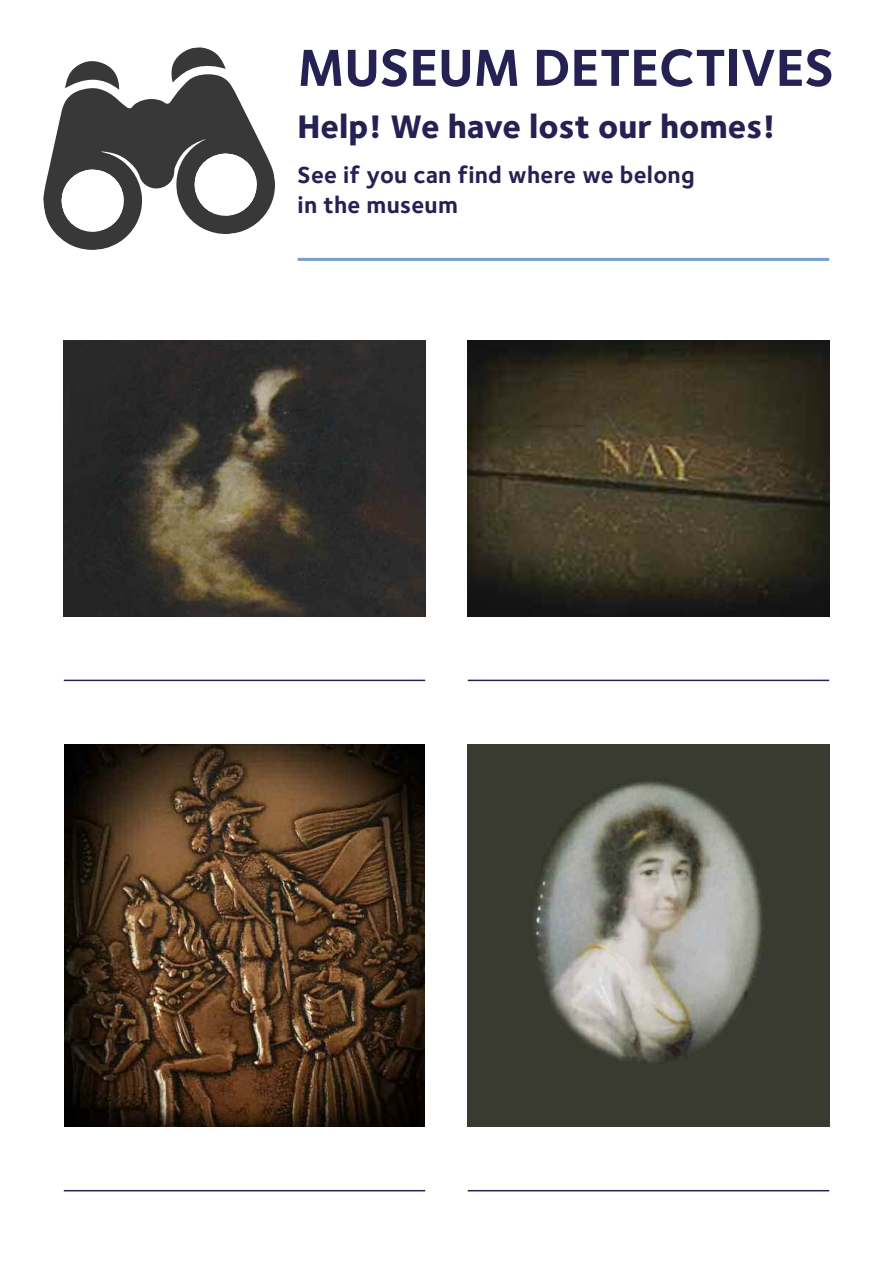
<style>
.page{position:relative;width:893px;height:1263px;background:#fff}
.page>*{position:absolute;margin:0;border:0;box-sizing:border-box;transform-origin:0 0}
.t1{font:700 54px "Foundry Sterling";color:#252152}
.t2{font:800 33.75px "Foundry Sterling";color:#252152}
.t3{font:700 24px/30px "Foundry Sterling";letter-spacing:.01em;color:#252152}
</style>
<div class="page">
<hr style="left:298px;top:258px;width:531px;height:3px;background:#749fcc">
<img style="left:64px;top:340px;width:361px;height:277px">
<img style="left:468px;top:340px;width:361px;height:277px">
<hr style="left:64px;top:680px;width:361px;height:1px;background:#252152">
<hr style="left:468px;top:680px;width:361px;height:1px;background:#252152">
<img style="left:65px;top:744px;width:359px;height:383px">
<img style="left:468px;top:744px;width:361px;height:383px">
<hr style="left:64px;top:1190px;width:361px;height:1px;background:#252152">
<hr style="left:468px;top:1190px;width:361px;height:1px;background:#252152">
<svg style="left:43px;top:47px;width:232px;height:203px"></svg>
<h1 class="t1" style="left:298px;top:35px;width:538px">MUSEUM DETECTIVES</h1>
<h2 class="t2" style="left:298px;top:106px;width:480px">Help! We have lost our homes!</h2>
<p class="t3" style="left:298px;top:160px;width:398px">See if you can find where we belong in the museum</p>
</div>
